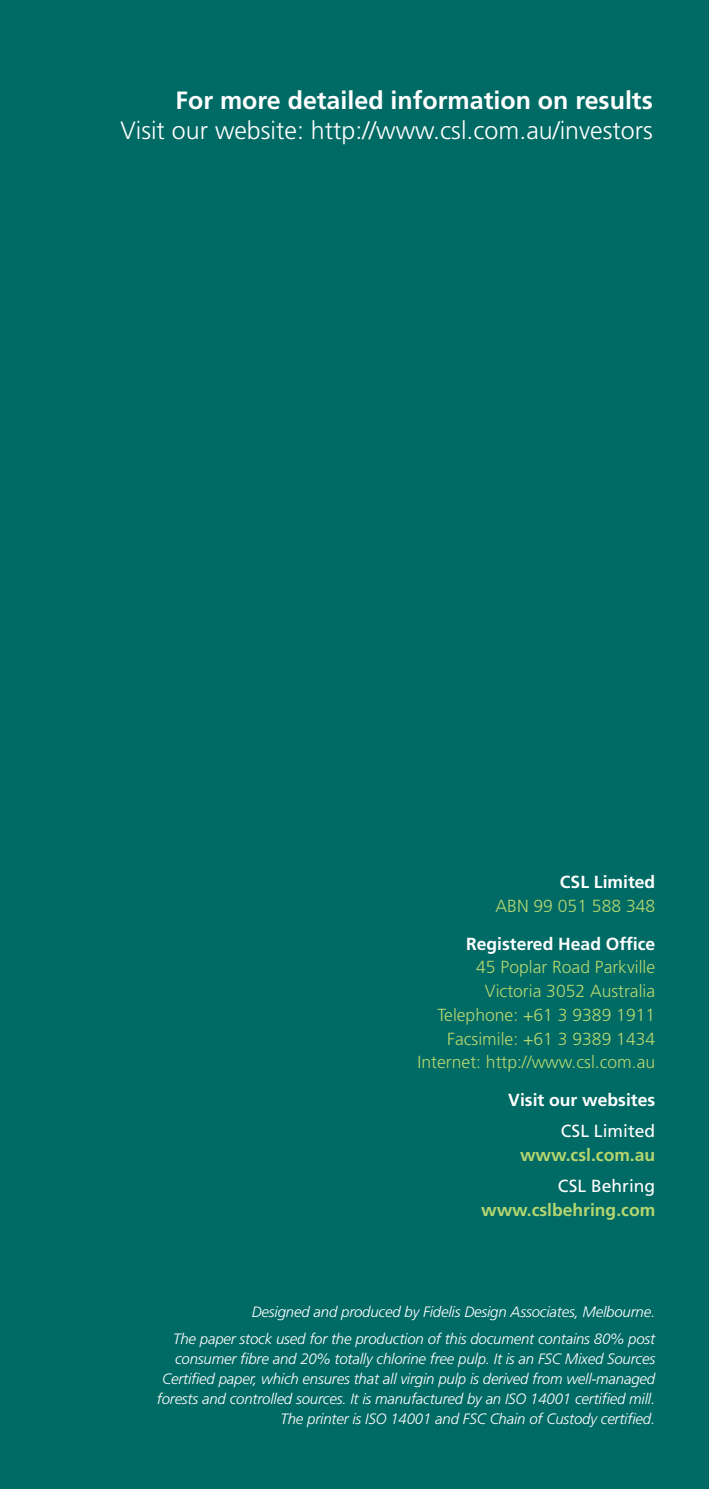
<style>
.page{position:relative;width:709px;height:1489px;background:#fff}
.page>*{position:absolute;margin:0;border:0;box-sizing:border-box;transform-origin:0 0}
.t1{font:300 25px "Frutiger LT Std";color:#fff}
.t2{font:700 25px "Frutiger LT Std";color:#fff}
.t3{font:300 17.5px/23.8px "Frutiger LT Std";color:#b4d670;text-align:right}
.t4{font:700 17.5px "Frutiger LT Std";color:#fff}
.t5{font:700 17.5px "Frutiger LT Std";color:#b4d670}
.t6{font:17.5px "Frutiger LT Std";color:#fff}
.t7{font:italic 300 15px/20px "Frutiger LT Std";letter-spacing:-.01em;color:#fff;text-align:right}
</style>
<div class="page">
<div style="left:0;top:0;width:709px;height:1488px;background:#006a65"></div>
<h1 class="t2" style="left:176px;top:85px;width:478px">For more detailed information on results</h1>
<h1 class="t1" style="left:120px;top:116px;width:534px">Visit our website: http://www.csl.com.au/investors</h1>
<p class="t4" style="left:560px;top:871px;width:97px">CSL Limited</p>
<p class="t3" style="left:495px;top:894px;width:12px">ABN</p>
<p class="t3" style="left:533px;top:894px;width:123px">99 051 588 348</p>
<p class="t4" style="left:466px;top:933px;width:191px">Registered Head Office</p>
<p class="t3" style="left:417px;top:955px;width:239px">45 Poplar Road Parkville<br>Victoria 3052 Australia<br>Telephone: +61 3 9389 1911<br>Facsimile: +61 3 9389 1434<br>Internet: http://www.csl.com.au</p>
<p class="t4" style="left:508px;top:1089px;width:149px">Visit our websites</p>
<p class="t6" style="left:561px;top:1120px;width:96px">CSL Limited</p>
<p class="t5" style="left:520px;top:1144px;width:137px">www.csl.com.au</p>
<p class="t6" style="left:558px;top:1175px;width:99px">CSL Behring</p>
<p class="t5" style="left:481px;top:1199px;width:176px">www.cslbehring.com</p>
<p class="t7" style="left:173px;top:1298px;width:483px;line-height:27px">Designed and produced by Fidelis Design Associates, Melbourne.<br>The paper stock used for the production of this document contains 80% post</p>
<p class="t7" style="left:157px;top:1348px;width:500px">consumer fibre and 20% totally chlorine free pulp. It is an FSC Mixed Sources Certified paper, which ensures that all virgin pulp is derived from well-managed forests and controlled sources. It is manufactured by an ISO 14001 certified mill.<br>The printer is ISO 14001 and FSC Chain of Custody certified.</p>
</div>
